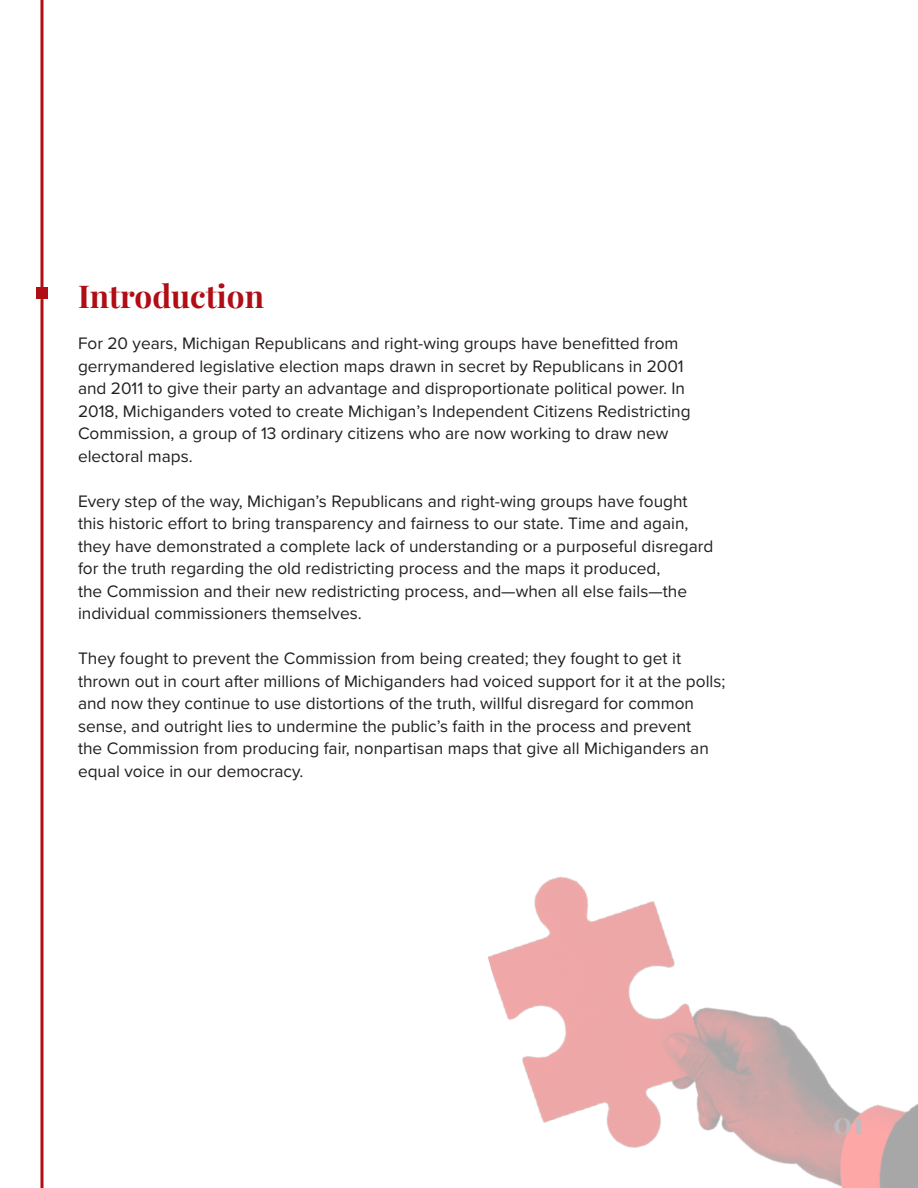
<style>
.page{position:relative;width:918px;height:1188px;background:#fff}
.page>*{position:absolute;margin:0;border:0;box-sizing:border-box;transform-origin:0 0}
.t1{font:700 31.5px "Playfair Display";color:#b00d15}
.t2{font:700 30px "Playfair Display";color:#bcbdc0}
.t3{font:17.25px/22.5px "Proxima Nova";color:#231f20}
</style>
<div class="page">
<img style="left:488px;top:876px;width:430px;height:312px">
<hr style="left:40px;top:0;width:3px;height:293px;background:#b00d15">
<div style="left:36px;top:287px;width:12px;height:12px;background:#b00d15"></div>
<hr style="left:40px;top:299px;width:3px;height:889px;background:#b00d15">
<p class="t1" style="left:78px;top:271px;width:188px">Introduction</p>
<p class="t3" style="left:78px;top:332px;width:614px">For 20 years, Michigan Republicans and right-wing groups have benefitted from gerrymandered legislative election maps drawn in secret by Republicans in 2001 and 2011 to give their party an advantage and disproportionate political power. In 2018, Michiganders voted to create Michigan’s Independent Citizens Redistricting Commission, a group of 13 ordinary citizens who are now working to draw new electoral maps.</p>
<p class="t3" style="left:78px;top:489px;width:637px">Every step of the way, Michigan’s Republicans and right-wing groups have fought this historic effort to bring transparency and fairness to our state. Time and again, they have demonstrated a complete lack of understanding or a purposeful disregard for the truth regarding the old redistricting process and the maps it produced,<br>the Commission and their new redistricting process, and—when all else fails—the individual commissioners themselves.</p>
<p class="t3" style="left:78px;top:647px;width:649px">They fought to prevent the Commission from being created; they fought to get it thrown out in court after millions of Michiganders had voiced support for it at the polls; and now they continue to use distortions of the truth, willful disregard for common sense, and outright lies to undermine the public’s faith in the process and prevent<br>the Commission from producing fair, nonpartisan maps that give all Michiganders an equal voice in our democracy.</p>
<p class="t2" style="left:833px;top:1099px;width:32px">01</p>
</div>
